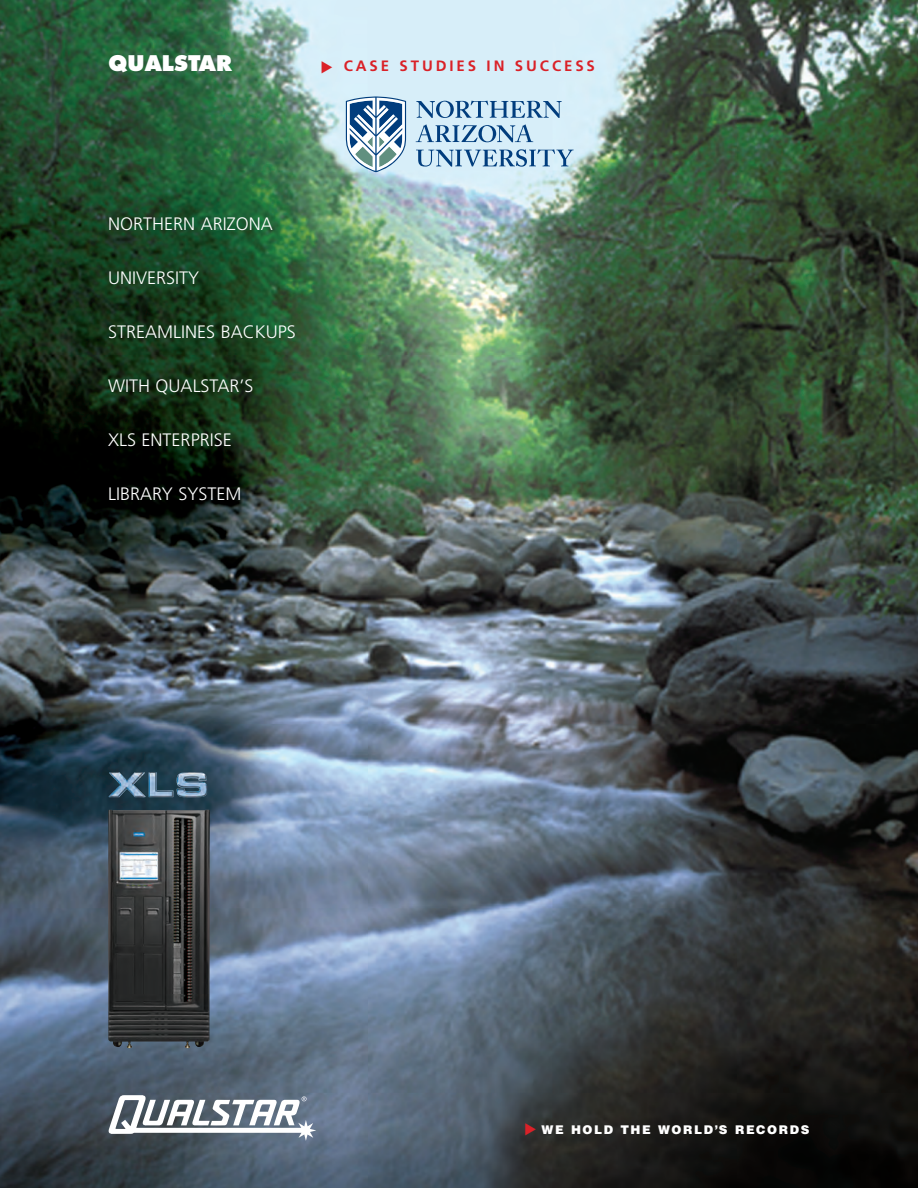
<style>
.page{position:relative;width:918px;height:1188px;background:#fff}
.page>*{position:absolute;margin:0;border:0;box-sizing:border-box;transform-origin:0 0}
.t1{font:800 21px "Futura";color:#fff}
.t2{font:300 18px "Frutiger";color:#fff}
.t3{font:700 15px "Frutiger";letter-spacing:.195em;color:#da2128}
.t4{font:900 12px "Helvetica";letter-spacing:.135em;color:#fff}
</style>
<div class="page">
<img style="left:0;top:0;width:918px;height:1188px">
<svg style="left:109px;top:1095px;width:207px;height:46px"></svg>
<img style="left:109px;top:772px;width:99px;height:25px">
<svg style="left:416px;top:149px;width:158px;height:18px;background:#9bbcd6"></svg>
<svg style="left:416px;top:101px;width:146px;height:17px;background:#91b4d0"></svg>
<svg style="left:416px;top:124px;width:117px;height:18px;background:#99bad5"></svg>
<svg style="left:346px;top:96px;width:60px;height:76px"></svg>
<img style="left:108px;top:810px;width:102px;height:238px">
<svg style="left:525px;top:1124px;width:11px;height:12px"></svg>
<svg style="left:322px;top:61px;width:10px;height:12px"></svg>
<p class="t1" style="left:108px;top:54px;width:125px">QUALSTAR</p>
<p class="t3" style="left:344px;top:60px;width:253px">CASE STUDIES IN SUCCESS</p>
<p class="t2" style="left:108px;top:216px;width:166px">NORTHERN ARIZONA</p>
<p class="t2" style="left:108px;top:270px;width:93px">UNIVERSITY</p>
<p class="t2" style="left:108px;top:324px;width:189px">STREAMLINES BACKUPS</p>
<p class="t2" style="left:108px;top:378px;width:147px">WITH QUALSTAR’S</p>
<p class="t2" style="left:108px;top:432px;width:125px">XLS ENTERPRISE</p>
<p class="t2" style="left:108px;top:486px;width:135px">LIBRARY SYSTEM</p>
<p class="t4" style="left:542px;top:1123px;width:269px">WE HOLD THE WORLD’S RECORDS</p>
</div>
